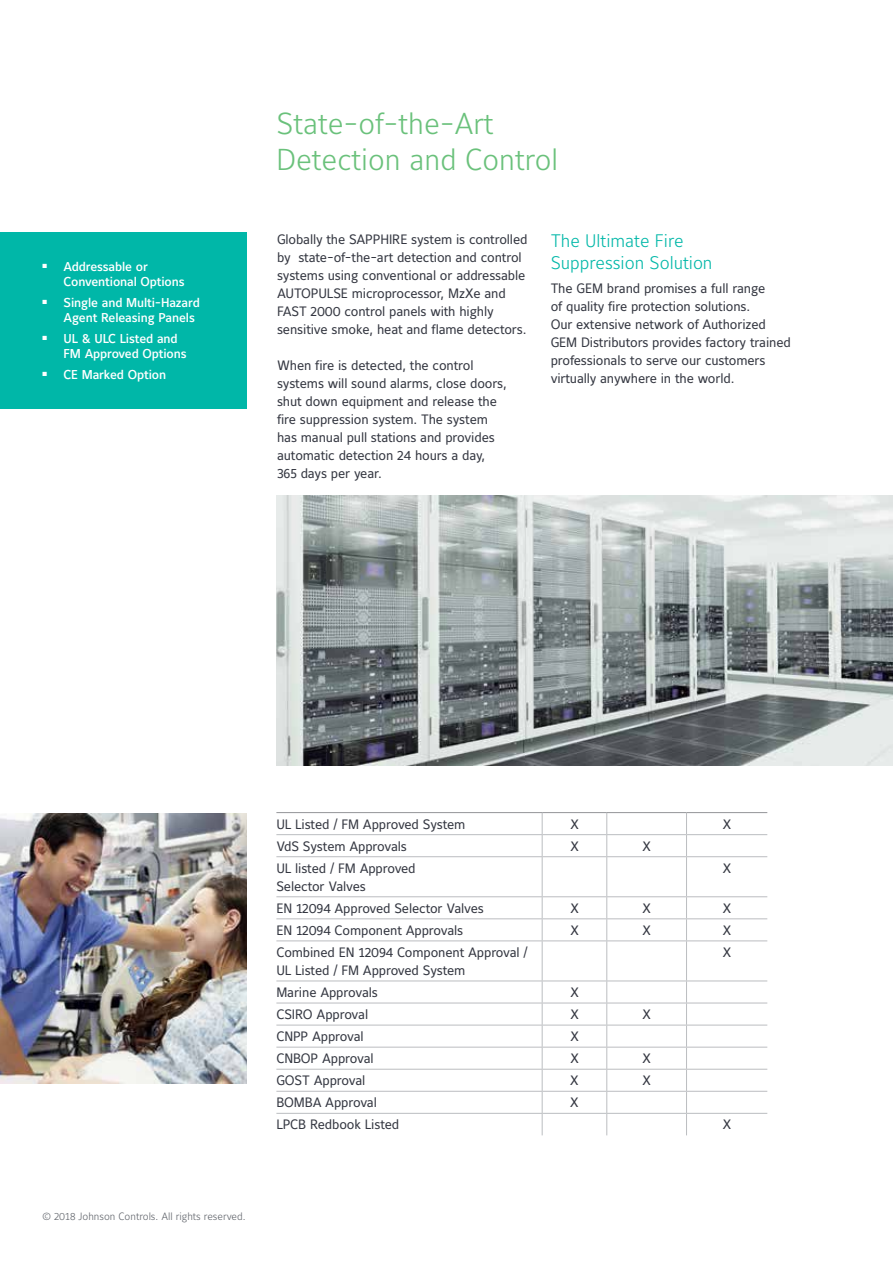
<style>
.page{position:relative;width:893px;height:1263px;background:#fff}
.page>*{position:absolute;margin:0;border:0;box-sizing:border-box;transform-origin:0 0}
.t1{font:300 30px/36px "Maurea Jci Lf ML";color:#6ac17b}
.t2{font:300 18px/21.6px "Maurea Jci Lf ML";color:#00b7a8}
.t3{font:13.5px/18px "Maurea Jci Lf ML";letter-spacing:-.01em;color:#343741}
.t4{font:500 12.75px/15.3px "Maurea Jci Lf ML";letter-spacing:-.01em;color:#fff}
.t5{font:300 10.5px "Maurea Jci Lf ML";color:#5f636a}
</style>
<div class="page">
<div style="left:0;top:232px;width:247px;height:176px;background:#00b7a8"></div>
<hr style="left:276px;top:812px;width:266px;height:1px;background:#939598">
<hr style="left:542px;top:812px;width:65px;height:1px;background:#939598">
<hr style="left:607px;top:812px;width:79px;height:1px;background:#939598">
<hr style="left:686px;top:812px;width:81px;height:1px;background:#939598">
<hr style="left:276px;top:834px;width:266px;height:1px;background:#bbbdc0">
<hr style="left:542px;top:834px;width:65px;height:1px;background:#bbbdc0">
<svg style="left:542px;top:813px;width:1px;height:43px"></svg>
<hr style="left:607px;top:834px;width:79px;height:1px;background:#bbbdc0">
<svg style="left:606px;top:813px;width:1px;height:43px"></svg>
<hr style="left:686px;top:834px;width:81px;height:1px;background:#bbbdc0">
<svg style="left:686px;top:813px;width:1px;height:43px"></svg>
<hr style="left:276px;top:856px;width:266px;height:1px;background:#bbbdc0">
<hr style="left:542px;top:856px;width:65px;height:1px;background:#bbbdc0">
<hr style="left:542px;top:857px;width:1px;height:39px;background:#bbbdc0">
<hr style="left:607px;top:856px;width:79px;height:1px;background:#bbbdc0">
<hr style="left:606px;top:857px;width:1px;height:39px;background:#bbbdc0">
<hr style="left:686px;top:856px;width:81px;height:1px;background:#bbbdc0">
<hr style="left:686px;top:857px;width:1px;height:39px;background:#bbbdc0">
<hr style="left:276px;top:896px;width:266px;height:1px;background:#bbbdc0">
<hr style="left:542px;top:896px;width:65px;height:1px;background:#bbbdc0">
<hr style="left:607px;top:896px;width:79px;height:1px;background:#bbbdc0">
<hr style="left:686px;top:896px;width:81px;height:1px;background:#bbbdc0">
<hr style="left:276px;top:918px;width:266px;height:1px;background:#bbbdc0">
<hr style="left:542px;top:918px;width:65px;height:1px;background:#bbbdc0">
<svg style="left:542px;top:897px;width:1px;height:43px"></svg>
<hr style="left:607px;top:918px;width:79px;height:1px;background:#bbbdc0">
<svg style="left:606px;top:897px;width:1px;height:43px"></svg>
<hr style="left:686px;top:918px;width:81px;height:1px;background:#bbbdc0">
<svg style="left:686px;top:897px;width:1px;height:43px"></svg>
<hr style="left:276px;top:940px;width:266px;height:1px;background:#bbbdc0">
<hr style="left:542px;top:940px;width:65px;height:1px;background:#bbbdc0">
<hr style="left:542px;top:941px;width:1px;height:39px;background:#bbbdc0">
<hr style="left:607px;top:940px;width:79px;height:1px;background:#bbbdc0">
<hr style="left:606px;top:941px;width:1px;height:39px;background:#bbbdc0">
<hr style="left:686px;top:940px;width:81px;height:1px;background:#bbbdc0">
<hr style="left:686px;top:941px;width:1px;height:39px;background:#bbbdc0">
<hr style="left:276px;top:980px;width:266px;height:1px;background:#bbbdc0">
<hr style="left:542px;top:980px;width:65px;height:1px;background:#bbbdc0">
<hr style="left:607px;top:980px;width:79px;height:1px;background:#bbbdc0">
<hr style="left:686px;top:980px;width:81px;height:1px;background:#bbbdc0">
<hr style="left:276px;top:1003px;width:266px;height:1px;background:#bbbdc0">
<hr style="left:542px;top:1003px;width:65px;height:1px;background:#bbbdc0">
<hr style="left:607px;top:1003px;width:79px;height:1px;background:#bbbdc0">
<hr style="left:686px;top:1003px;width:81px;height:1px;background:#bbbdc0">
<hr style="left:276px;top:1025px;width:266px;height:1px;background:#bbbdc0">
<hr style="left:542px;top:1025px;width:65px;height:1px;background:#bbbdc0">
<hr style="left:607px;top:1025px;width:79px;height:1px;background:#bbbdc0">
<hr style="left:686px;top:1025px;width:81px;height:1px;background:#bbbdc0">
<hr style="left:276px;top:1047px;width:266px;height:1px;background:#bbbdc0">
<hr style="left:542px;top:1047px;width:65px;height:1px;background:#bbbdc0">
<hr style="left:607px;top:1047px;width:79px;height:1px;background:#bbbdc0">
<hr style="left:686px;top:1047px;width:81px;height:1px;background:#bbbdc0">
<hr style="left:276px;top:1069px;width:266px;height:1px;background:#bbbdc0">
<hr style="left:542px;top:1069px;width:65px;height:1px;background:#bbbdc0">
<hr style="left:607px;top:1069px;width:79px;height:1px;background:#bbbdc0">
<hr style="left:686px;top:1069px;width:81px;height:1px;background:#bbbdc0">
<hr style="left:276px;top:1091px;width:266px;height:1px;background:#bbbdc0">
<hr style="left:542px;top:1091px;width:65px;height:1px;background:#bbbdc0">
<hr style="left:607px;top:1091px;width:79px;height:1px;background:#bbbdc0">
<hr style="left:686px;top:1091px;width:81px;height:1px;background:#bbbdc0">
<hr style="left:276px;top:1113px;width:266px;height:1px;background:#bbbdc0">
<hr style="left:542px;top:1113px;width:65px;height:1px;background:#bbbdc0">
<svg style="left:542px;top:981px;width:1px;height:154px"></svg>
<hr style="left:607px;top:1113px;width:79px;height:1px;background:#bbbdc0">
<svg style="left:606px;top:981px;width:1px;height:154px"></svg>
<hr style="left:686px;top:1113px;width:81px;height:1px;background:#bbbdc0">
<svg style="left:686px;top:981px;width:1px;height:154px"></svg>
<img style="left:276px;top:495px;width:617px;height:270px">
<img style="left:0;top:813px;width:247px;height:270px">
<p class="t4" style="left:64px;top:259px;width:123px;text-indent:-21px">■ Addressable or<br>Conventional Options</p>
<p class="t4" style="left:64px;top:295px;width:138px;text-indent:-21px">■ Single and Multi-Hazard<br>Agent Releasing Panels</p>
<p class="t4" style="left:64px;top:331px;width:125px;text-indent:-21px">■ UL &amp; ULC Listed and<br>FM Approved Options</p>
<p class="t4" style="left:43px;top:367px;width:125px">■ CE Marked Option</p>
<h1 class="t1" style="left:276px;top:105px;width:283px">State-of-the-Art<br>Detection and Control</h1>
<p class="t3" style="left:277px;top:230px;width:252px">Globally the SAPPHIRE system is controlled by state-of-the-art detection and control systems using conventional or addressable AUTOPULSE microprocessor, MzXe and FAST 2000 control panels with highly sensitive smoke, heat and flame detectors.</p>
<p class="t3" style="left:277px;top:356px;width:231px">When fire is detected, the control systems will sound alarms, close doors, shut down equipment and release the fire suppression system. The system has manual pull stations and provides automatic detection 24 hours a day, 365 days per year.</p>
<h2 class="t2" style="left:551px;top:230px;width:163px">The Ultimate Fire<br>Suppression Solution</h2>
<p class="t3" style="left:551px;top:279px;width:242px">The GEM brand promises a full range<br>of quality fire protection solutions.<br>Our extensive network of Authorized GEM Distributors provides factory trained professionals to serve our customers virtually anywhere in the world.</p>
<p class="t3" style="left:276px;top:815px;width:191px">UL Listed / FM Approved System</p>
<p class="t3" style="left:570px;top:815px;width:10px">X</p>
<p class="t3" style="left:723px;top:815px;width:10px">X</p>
<p class="t3" style="left:276px;top:837px;width:132px">VdS System Approvals</p>
<p class="t3" style="left:570px;top:837px;width:10px">X</p>
<p class="t3" style="left:642px;top:837px;width:10px">X</p>
<p class="t3" style="left:276px;top:859px;width:141px">UL listed / FM Approved<br>Selector Valves</p>
<p class="t3" style="left:723px;top:859px;width:10px">X</p>
<p class="t3" style="left:276px;top:899px;width:209px">EN 12094 Approved Selector Valves</p>
<p class="t3" style="left:570px;top:899px;width:10px">X</p>
<p class="t3" style="left:642px;top:899px;width:10px">X</p>
<p class="t3" style="left:723px;top:899px;width:10px">X</p>
<p class="t3" style="left:276px;top:921px;width:188px">EN 12094 Component Approvals</p>
<p class="t3" style="left:570px;top:921px;width:10px">X</p>
<p class="t3" style="left:642px;top:921px;width:10px">X</p>
<p class="t3" style="left:723px;top:921px;width:10px">X</p>
<p class="t3" style="left:276px;top:943px;width:253px">Combined EN 12094 Component Approval /<br>UL Listed / FM Approved System</p>
<p class="t3" style="left:723px;top:943px;width:10px">X</p>
<p class="t3" style="left:276px;top:983px;width:103px">Marine Approvals</p>
<p class="t3" style="left:570px;top:983px;width:10px">X</p>
<p class="t3" style="left:276px;top:1005px;width:93px">CSIRO Approval</p>
<p class="t3" style="left:570px;top:1005px;width:10px">X</p>
<p class="t3" style="left:642px;top:1005px;width:10px">X</p>
<p class="t3" style="left:276px;top:1027px;width:89px">CNPP Approval</p>
<p class="t3" style="left:570px;top:1027px;width:10px">X</p>
<p class="t3" style="left:276px;top:1049px;width:99px">CNBOP Approval</p>
<p class="t3" style="left:570px;top:1049px;width:10px">X</p>
<p class="t3" style="left:642px;top:1049px;width:10px">X</p>
<p class="t3" style="left:276px;top:1071px;width:90px">GOST Approval</p>
<p class="t3" style="left:570px;top:1071px;width:10px">X</p>
<p class="t3" style="left:642px;top:1071px;width:10px">X</p>
<p class="t3" style="left:276px;top:1093px;width:102px">BOMBA Approval</p>
<p class="t3" style="left:570px;top:1093px;width:10px">X</p>
<p class="t3" style="left:276px;top:1116px;width:124px">LPCB Redbook Listed</p>
<p class="t3" style="left:723px;top:1116px;width:10px">X</p>
<p class="t5" style="left:43px;top:1210px;width:205px">© 2018 Johnson Controls. All rights reserved.</p>
</div>
